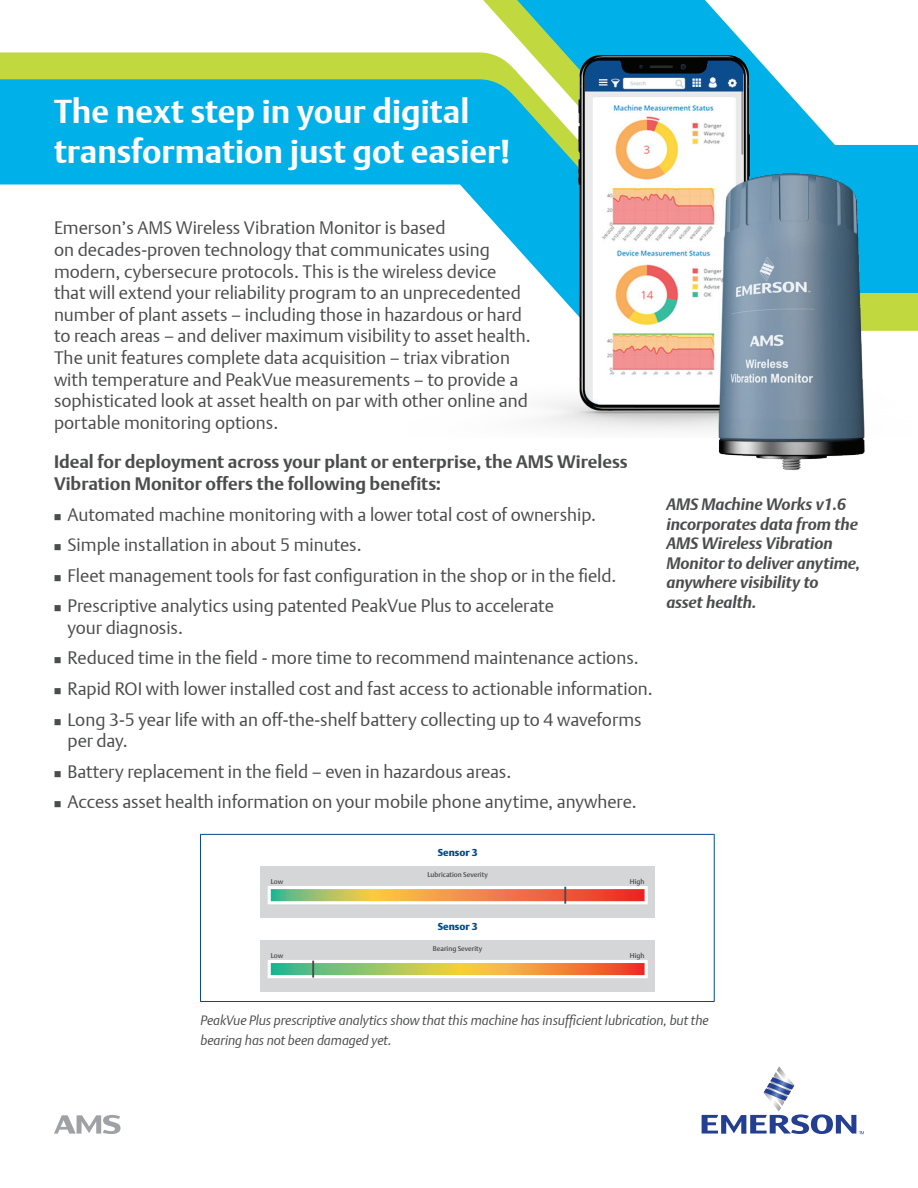
<style>
.page{position:relative;width:918px;height:1188px;background:#fff}
.page>*{position:absolute;margin:0;border:0;box-sizing:border-box;transform-origin:0 0}
.t1{font:700 33px/39.6px "DTL Argo T";color:#fff}
.t2{font:18px/21.6px "DTL Argo T Light";color:#4b4c4d}
.t3{font:700 18px/21.6px "DTL Argo T";color:#4b4c4d}
.t4{font:italic 700 16.5px/19.5px "DTL Argo T";color:#4b4c4d}
.t5{font:italic 13.5px/19.5px "DTL Argo T Light";letter-spacing:-.005em;color:#4b4c4d}
.t6{font:900 10.05px "DTL Argo T";color:#004a8d}
.t7{font:500 6.9px "DTL Argo T";color:#4b4c4d}
</style>
<div class="page">
<div style="left:0;top:52px;width:399px;height:27px;background:#c2d83f"></div>
<div style="left:0;top:79px;width:399px;height:106px;background:#00b0e9"></div>
<img style="left:399px;top:0;width:513px;height:470px">
<svg style="left:702px;top:1066px;width:162px;height:68px"></svg>
<svg style="left:54px;top:1115px;width:67px;height:19px"></svg>
<hr style="left:200px;top:834px;width:515px;height:1px;background:#004a8d">
<hr style="left:200px;top:835px;width:1px;height:166px;background:#004a8d">
<hr style="left:714px;top:835px;width:1px;height:166px;background:#004a8d">
<hr style="left:200px;top:1001px;width:515px;height:1px;background:#004a8d">
<div style="left:260px;top:867px;width:395px;height:51px;background:#d5d6d8"></div>
<div style="left:260px;top:940px;width:395px;height:52px;background:#d5d6d8"></div>
<svg style="left:268px;top:960px;width:380px;height:18px;background:#d4c38b"></svg>
<svg style="left:268px;top:886px;width:380px;height:18px;background:#e5b189"></svg>
<h1 class="t1" style="left:54px;top:92px;width:458px">The next step in your digital transformation just got easier!</h1>
<p class="t2" style="left:54px;top:217px;width:478px">Emerson’s AMS Wireless Vibration Monitor is based<br>on decades-proven technology that communicates using modern, cybersecure protocols. This is the wireless device that will extend your reliability program to an unprecedented number of plant assets – including those in hazardous or hard to reach areas – and deliver maximum visibility to asset health.<br>The unit features complete data acquisition – triax vibration with temperature and PeakVue measurements – to provide a sophisticated look at asset health on par with other online and portable monitoring options.</p>
<p class="t3" style="left:54px;top:451px;width:575px">Ideal for deployment across your plant or enterprise, the AMS Wireless<br>Vibration Monitor offers the following benefits:</p>
<p class="t2" style="left:68px;top:499px;width:550px;line-height:30.6px">Automated machine monitoring with a lower total cost of ownership.<br>Simple installation in about 5 minutes.<br>Fleet management tools for fast configuration in the shop or in the field.<br>Prescriptive analytics using patented PeakVue Plus to accelerate</p>
<p class="t2" style="left:68px;top:612px;width:587px;line-height:30.6px">your diagnosis.<br>Reduced time in the field - more time to recommend maintenance actions.<br>Rapid ROI with lower installed cost and fast access to actionable information.<br>Long 3-5 year life with an off-the-shelf battery collecting up to 4 waveforms</p>
<p class="t2" style="left:68px;top:725px;width:571px;line-height:30.6px">per day.<br>Battery replacement in the field – even in hazardous areas.<br>Access asset health information on your mobile phone anytime, anywhere.</p>
<p class="t4" style="left:666px;top:494px;width:195px">AMS Machine Works v1.6 incorporates data from the<br>AMS Wireless Vibration<br>Monitor to deliver anytime, anywhere visibility to<br>asset health.</p>
<p class="t6" style="left:438px;top:847px;width:41px">Sensor 3</p>
<p class="t7" style="left:427px;top:870px;width:62px">Lubrication Severity</p>
<p class="t7" style="left:271px;top:877px;width:14px">Low</p>
<p class="t7" style="left:630px;top:877px;width:16px">High</p>
<p class="t6" style="left:438px;top:921px;width:41px">Sensor 3</p>
<p class="t7" style="left:433px;top:944px;width:51px">Bearing Severity</p>
<p class="t7" style="left:271px;top:951px;width:14px">Low</p>
<p class="t7" style="left:630px;top:951px;width:16px">High</p>
<p class="t5" style="left:200px;top:1011px;width:510px">PeakVue Plus prescriptive analytics show that this machine has insufficient lubrication, but the bearing has not been damaged yet.</p>
</div>
